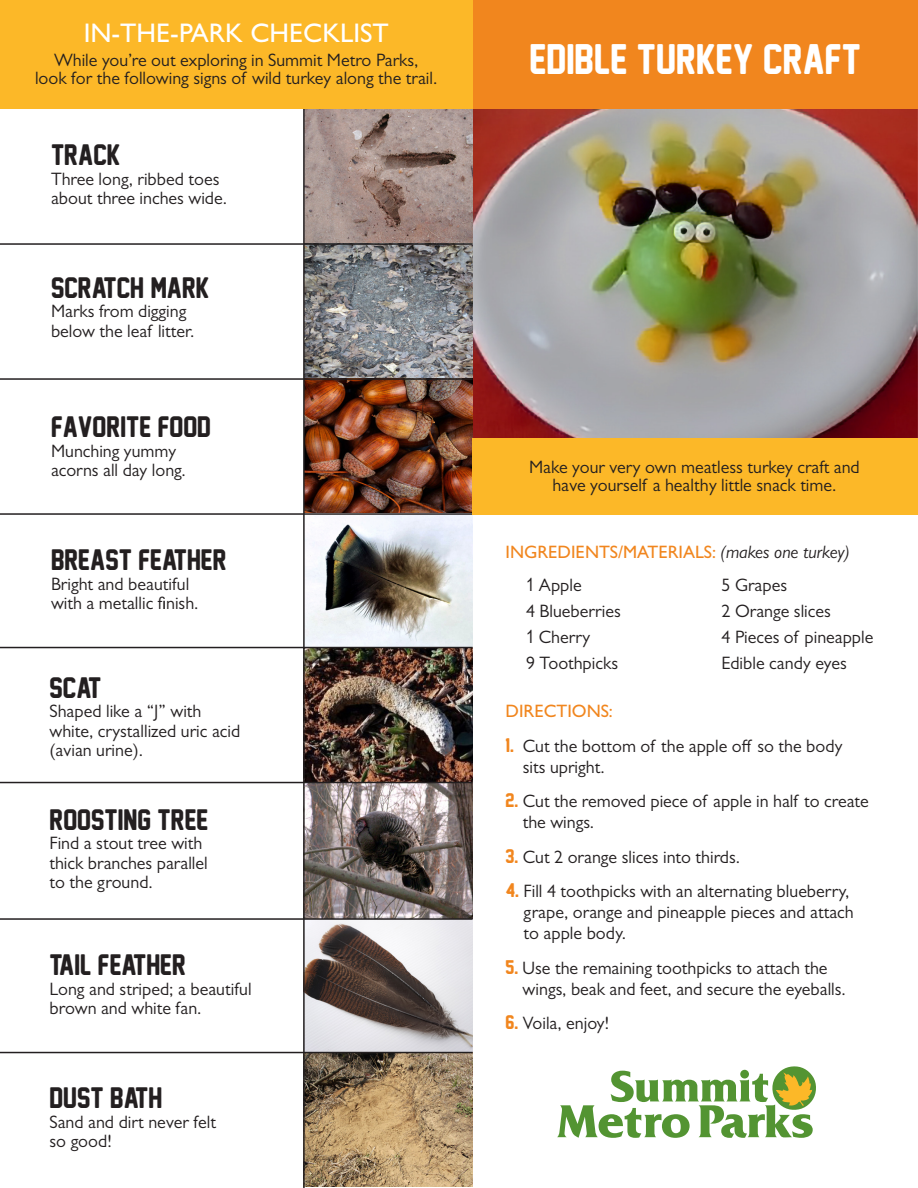
<style>
.page{position:relative;width:918px;height:1188px;background:#fff}
.page>*{position:absolute;margin:0;border:0;box-sizing:border-box;transform-origin:0 0}
.t1{font:39px "New Athletic M54";color:#fff}
.t2{font:27px "New Athletic M54";color:#231f20}
.t3{font:500 27px "Gill Sans MT Std";color:#fff}
.t4{font:18px/19.5px "Gill Sans MT Std";color:#231f20}
.t5{font:500 18px "Gill Sans MT Std";color:#f1861e}
.s1{font-size:21px}
.s2{font-weight:400;font-style:italic;color:#231f20}
.s3{font-family:"Arial Narrow"}
.s4{font-family:"New Athletic M54";color:#f1861e}
</style>
<div class="page">
<img style="left:472px;top:109px;width:446px;height:329px">
<div style="left:472px;top:0;width:446px;height:109px;background:#f1861e"></div>
<img style="left:305px;top:109px;width:167px;height:809px">
<img style="left:305px;top:920px;width:167px;height:267px">
<hr style="left:0;top:243px;width:473px;height:2px;background:#231f20">
<hr style="left:0;top:378px;width:473px;height:2px;background:#231f20">
<hr style="left:0;top:513px;width:473px;height:2px;background:#231f20">
<hr style="left:0;top:647px;width:473px;height:1px;background:#231f20">
<hr style="left:0;top:782px;width:473px;height:1px;background:#231f20">
<hr style="left:0;top:918px;width:473px;height:2px;background:#231f20">
<hr style="left:0;top:1052px;width:473px;height:1px;background:#231f20">
<hr style="left:303px;top:108px;width:2px;height:1080px;background:#231f20">
<div style="left:0;top:0;width:472px;height:109px;background:#fcb828"></div>
<div style="left:472px;top:438px;width:446px;height:77px;background:#fcb828"></div>
<svg style="left:557px;top:1066px;width:259px;height:72px"></svg>
<p class="t3" style="left:84px;top:16px;width:307px">IN-THE-PARK CHECKLIST</p>
<p class="t4" style="left:35px;top:51px;width:404px;line-height:18px;text-align:center">While you’re out exploring in Summit Metro Parks,<br>look for the following signs of wild turkey along the trail.</p>
<p class="t2" style="left:51px;top:140px;width:71px">TRACK</p>
<p class="t4" style="left:51px;top:169px;width:178px">Three long, ribbed toes about three inches wide.</p>
<p class="t2" style="left:51px;top:273px;width:161px">SCRATCH MARK<span class="s1">:</span></p>
<p class="t4" style="left:51px;top:301px;width:145px">Marks from digging below the leaf litter.</p>
<p class="t2" style="left:51px;top:412px;width:163px">FAVORITE FOOD:</p>
<p class="t4" style="left:51px;top:441px;width:136px">Munching yummy acorns all day long.</p>
<p class="t2" style="left:51px;top:545px;width:177px">BREAST FEATHER</p>
<p class="t4" style="left:51px;top:574px;width:149px">Bright and beautiful with a metallic finish.</p>
<p class="t2" style="left:50px;top:673px;width:55px">SCAT:</p>
<p class="t4" style="left:50px;top:701px;width:192px">Shaped like a “J” with white, crystallized uric acid (avian urine).</p>
<p class="t2" style="left:50px;top:805px;width:160px">ROOSTING TREE</p>
<p class="t4" style="left:50px;top:833px;width:160px">Find a stout tree with thick branches parallel to the ground.</p>
<p class="t2" style="left:50px;top:950px;width:138px">TAIL FEATHER</p>
<p class="t4" style="left:50px;top:979px;width:204px">Long and striped; a beautiful brown and white fan.</p>
<p class="t2" style="left:50px;top:1083px;width:116px">DUST BATH:</p>
<p class="t4" style="left:50px;top:1112px;width:168px">Sand and dirt never felt so good!</p>
<p class="t1" style="left:530px;top:37px;width:333px">EDIBLE TURKEY CRAFT</p>
<p class="t4" style="left:529px;top:458px;width:332px;line-height:18px;text-align:center">Make your very own meatless turkey craft and have yourself a healthy little snack time.</p>
<p class="t5" style="left:506px;top:541px;width:346px">INGREDIENTS/MATERIALS: <span class="s2">(makes one turkey)</span></p>
<p class="t4" style="left:526px;top:575px;width:57px"><span class="s3">1</span> Apple</p>
<p class="t4" style="left:722px;top:575px;width:67px">5 Grapes</p>
<p class="t4" style="left:526px;top:601px;width:96px">4 Blueberries</p>
<p class="t4" style="left:722px;top:601px;width:111px">2 Orange slices</p>
<p class="t4" style="left:526px;top:627px;width:66px"><span class="s3">1</span> Cherry</p>
<p class="t4" style="left:722px;top:627px;width:153px">4 Pieces of pineapple</p>
<p class="t4" style="left:526px;top:653px;width:94px">9 Toothpicks</p>
<p class="t4" style="left:722px;top:653px;width:127px">Edible candy eyes</p>
<p class="t5" style="left:506px;top:700px;width:109px">DIRECTIONS:</p>
<p class="t4" style="left:523px;top:735px;width:321px;line-height:21px;text-indent:-17px"><span class="s4">1.</span> Cut the bottom of the apple off so the body sits upright.</p>
<p class="t4" style="left:523px;top:791px;width:348px;line-height:21px;text-indent:-17px"><span class="s4">2.</span> Cut the removed piece of apple in half to create the wings.</p>
<p class="t4" style="left:506px;top:847px;width:236px"><span class="s4">3.</span> Cut 2 orange slices into thirds.</p>
<p class="t4" style="left:524px;top:881px;width:332px;line-height:21px;text-indent:-18px"><span class="s4">4.</span> Fill 4 toothpicks with an alternating blueberry, grape, orange and pineapple pieces and attach to apple body.</p>
<p class="t4" style="left:523px;top:957px;width:325px;line-height:21px;text-indent:-17px"><span class="s4">5.</span> Use the remaining toothpicks to attach the wings, beak and feet, and secure the eyeballs.</p>
<p class="t4" style="left:506px;top:1013px;width:105px"><span class="s4">6.</span> Voila, enjoy!</p>
</div>
